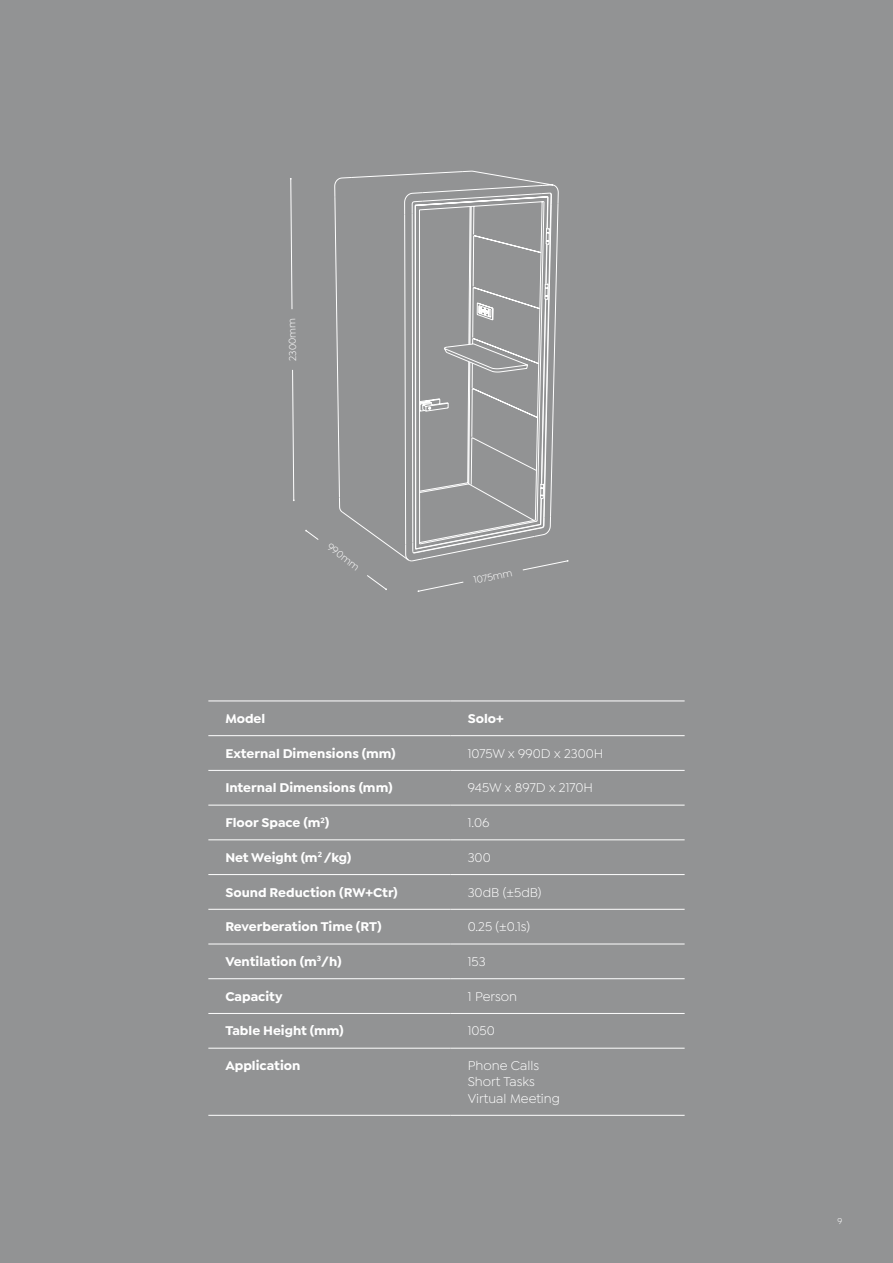
<style>
.page{position:relative;width:893px;height:1263px;background:#929394}
.page>*{position:absolute;margin:0;border:0;box-sizing:border-box;transform-origin:0 0}
.t1{font:700 13.5px "Isidora Sans";color:#fff}
.t2{font:13.5px/16.2px "Isidora Sans";color:#fff}
.t3{font:10.5px "Isidora Sans";color:#fff}
.t4{font:9px "Isidora Sans";color:#fff}
</style>
<div class="page">
<hr style="left:208px;top:701px;width:243px;height:1px;background:#fff">
<hr style="left:208px;top:735px;width:243px;height:1px;background:#fff">
<hr style="left:208px;top:770px;width:243px;height:1px;background:#fff">
<hr style="left:208px;top:805px;width:243px;height:1px;background:#fff">
<hr style="left:208px;top:839px;width:243px;height:1px;background:#fff">
<hr style="left:208px;top:874px;width:243px;height:1px;background:#fff">
<hr style="left:208px;top:909px;width:243px;height:1px;background:#fff">
<hr style="left:208px;top:944px;width:243px;height:1px;background:#fff">
<hr style="left:208px;top:978px;width:243px;height:1px;background:#fff">
<hr style="left:208px;top:1013px;width:243px;height:1px;background:#fff">
<hr style="left:208px;top:1048px;width:243px;height:1px;background:#fff">
<hr style="left:208px;top:1115px;width:243px;height:1px;background:#fff">
<hr style="left:451px;top:701px;width:234px;height:1px;background:#fff">
<hr style="left:451px;top:735px;width:234px;height:1px;background:#fff">
<hr style="left:451px;top:770px;width:234px;height:1px;background:#fff">
<hr style="left:451px;top:805px;width:234px;height:1px;background:#fff">
<hr style="left:451px;top:839px;width:234px;height:1px;background:#fff">
<hr style="left:451px;top:874px;width:234px;height:1px;background:#fff">
<hr style="left:451px;top:909px;width:234px;height:1px;background:#fff">
<hr style="left:451px;top:944px;width:234px;height:1px;background:#fff">
<hr style="left:451px;top:978px;width:234px;height:1px;background:#fff">
<hr style="left:451px;top:1013px;width:234px;height:1px;background:#fff">
<hr style="left:451px;top:1048px;width:234px;height:1px;background:#fff">
<hr style="left:451px;top:1115px;width:234px;height:1px;background:#fff">
<svg style="left:290px;top:178px;width:5px;height:323px"></svg>
<svg style="left:417px;top:560px;width:152px;height:32px"></svg>
<svg style="left:305px;top:530px;width:82px;height:60px"></svg>
<svg style="left:334px;top:170px;width:225px;height:392px"></svg>
<svg style="left:412px;top:192px;width:139px;height:362px"></svg>
<p class="t3" style="left:287px;top:361px;width:45px;rotate:-91deg">2300mm</p>
<p class="t3" style="left:332px;top:541px;width:39px;rotate:37deg">990mm</p>
<p class="t3" style="left:473px;top:574px;width:41px;rotate:-12deg">1075mm</p>
<p class="t1" style="left:225px;top:710px;width:41px">Model</p>
<p class="t1" style="left:468px;top:710px;width:38px">Solo+</p>
<p class="t1" style="left:225px;top:745px;width:172px">External Dimensions (mm)</p>
<p class="t2" style="left:468px;top:745px;width:137px">1075W x 990D x 2300H</p>
<p class="t1" style="left:225px;top:779px;width:169px">Internal Dimensions (mm)</p>
<p class="t2" style="left:468px;top:780px;width:127px">945W x 897D x 2170H</p>
<p class="t1" style="left:225px;top:814px;width:106px">Floor Space (m<sup>2</sup>)</p>
<p class="t2" style="left:468px;top:814px;width:23px">1.06</p>
<p class="t1" style="left:225px;top:849px;width:128px">Net Weight (m<sup>2</sup> /kg)</p>
<p class="t2" style="left:468px;top:849px;width:25px">300</p>
<p class="t1" style="left:225px;top:884px;width:174px">Sound Reduction (RW+Ctr)</p>
<p class="t2" style="left:468px;top:884px;width:75px">30dB (±5dB)</p>
<p class="t1" style="left:225px;top:918px;width:158px">Reverberation Time (RT)</p>
<p class="t2" style="left:468px;top:919px;width:64px">0.25 (±0.1s)</p>
<p class="t1" style="left:225px;top:953px;width:118px">Ventilation (m<sup>3</sup>/h)</p>
<p class="t2" style="left:468px;top:953px;width:19px">153</p>
<p class="t1" style="left:225px;top:988px;width:59px">Capacity</p>
<p class="t2" style="left:468px;top:988px;width:51px">1 Person</p>
<p class="t1" style="left:225px;top:1023px;width:120px">Table Height (mm)</p>
<p class="t2" style="left:468px;top:1023px;width:29px">1050</p>
<p class="t1" style="left:225px;top:1057px;width:77px">Application</p>
<p class="t2" style="left:468px;top:1057px;width:94px">Phone Calls<br>Short Tasks<br>Virtual Meeting</p>
<p class="t4" style="left:838px;top:1216px;width:6px">9</p>
</div>
